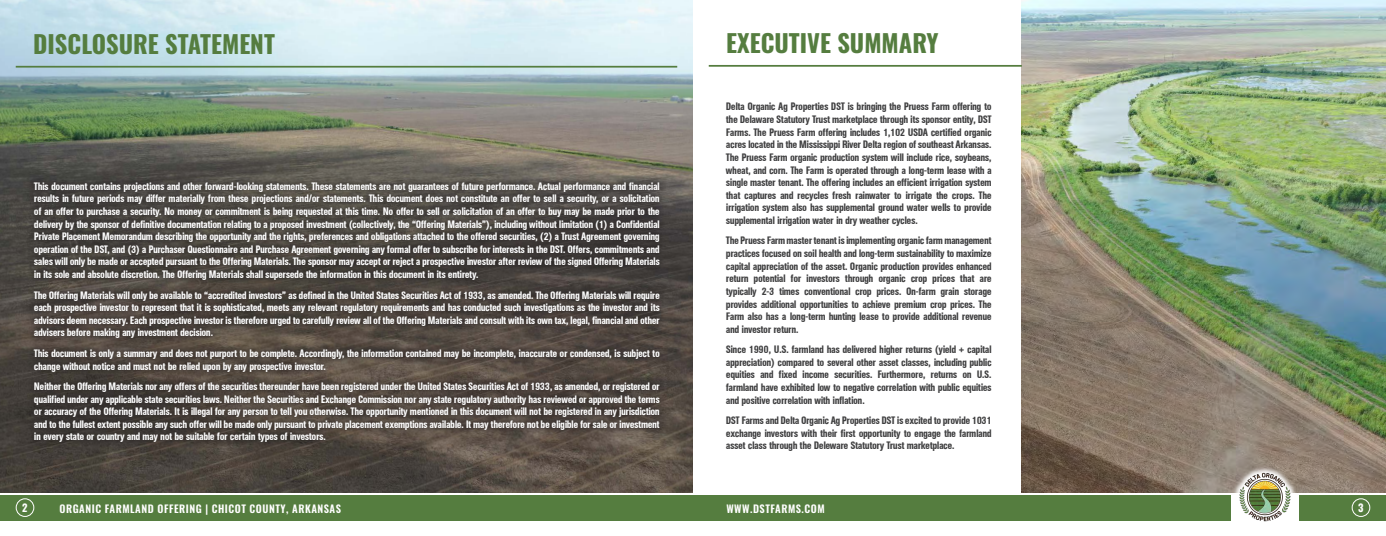
<style>
.page{position:relative;width:1386px;height:536px;background:#fff}
.page>*{position:absolute;margin:0;border:0;box-sizing:border-box;transform-origin:0 0}
.t1{font:700 24.5px "Oswald";color:#557d3f}
.t2{font:10.5px/12.6px "Agent Con Med DB Normal";color:#fff;text-align:justify}
.t3{font:10.5px/12.6px "Agent Con Med DB Normal";color:#3e3e3f;text-align:justify}
.t4{font:600 10.5px "Oswald";letter-spacing:.05em;color:#fff}
.t5{font:700 10.5px "Oswald";color:#fff}
</style>
<div class="page">
<div style="left:1299px;top:495px;width:87px;height:25px;background:#557d3f"></div>
<div style="left:685px;top:495px;width:545px;height:25px;background:#557d3f"></div>
<div style="left:1352px;top:498px;width:18px;height:18px;border:1px solid #fff;border-radius:50%"></div>
<div style="left:0;top:495px;width:701px;height:25px;background:#557d3f"></div>
<div style="left:16px;top:498px;width:18px;height:18px;border:1px solid #fff;border-radius:50%"></div>
<img style="left:1022px;top:0;width:364px;height:492px">
<img style="left:0;top:0;width:693px;height:492px">
<hr style="left:16px;top:66px;width:661px;height:2px;background:#557d3f">
<hr style="left:709px;top:65px;width:313px;height:2px;background:#557d3f">
<svg style="left:1232px;top:465px;width:66px;height:28px"></svg>
<img style="left:1238px;top:471px;width:54px;height:51px">
<div style="left:27px;top:175px;width:640px;height:274px;background:#231f20;opacity:.75"></div>
<p class="t1" style="left:33px;top:31px;width:243px">DISCLOSURE STATEMENT</p>
<p class="t1" style="left:726px;top:30px;width:214px">EXECUTIVE SUMMARY</p>
<p class="t2" style="left:34px;top:180px;width:627px">This document contains projections and other forward-looking statements. These statements are not guarantees of future performance. Actual performance and financial results in future periods may differ materially from these projections and/or statements. This document does not constitute an offer to sell a security, or a solicitation of an offer to purchase a security. No money or commitment is being requested at this time. No offer to sell or solicitation of an offer to buy may be made prior to the delivery by the sponsor of definitive documentation relating to a proposed investment (collectively, the “Offering Materials”), including without limitation (1) a Confidential Private Placement Memorandum describing the opportunity and the rights, preferences and obligations attached to the offered securities, (2) a Trust Agreement governing operation of the DST, and (3) a Purchaser Questionnaire and Purchase Agreement governing any formal offer to subscribe for interests in the DST. Offers, commitments and sales will only be made or accepted pursuant to the Offering Materials. The sponsor may accept or reject a prospective investor after review of the signed Offering Materials in its sole and absolute discretion. The Offering Materials shall supersede the information in this document in its entirety.</p>
<p class="t2" style="left:34px;top:288px;width:627px">The Offering Materials will only be available to “accredited investors” as defined in the United States Securities Act of 1933, as amended. The Offering Materials will require each prospective investor to represent that it is sophisticated, meets any relevant regulatory requirements and has conducted such investigations as the investor and its advisors deem necessary. Each prospective investor is therefore urged to carefully review all of the Offering Materials and consult with its own tax, legal, financial and other advisers before making any investment decision.</p>
<p class="t2" style="left:34px;top:347px;width:627px">This document is only a summary and does not purport to be complete. Accordingly, the information contained may be incomplete, inaccurate or condensed, is subject to change without notice and must not be relied upon by any prospective investor.</p>
<p class="t2" style="left:34px;top:380px;width:627px">Neither the Offering Materials nor any offers of the securities thereunder have been registered under the United States Securities Act of 1933, as amended, or registered or qualified under any applicable state securities laws. Neither the Securities and Exchange Commission nor any state regulatory authority has reviewed or approved the terms or accuracy of the Offering Materials. It is illegal for any person to tell you otherwise. The opportunity mentioned in this document will not be registered in any jurisdiction and to the fullest extent possible any such offer will be made only pursuant to private placement exemptions available. It may therefore not be eligible for sale or investment in every state or country and may not be suitable for certain types of investors.</p>
<p class="t3" style="left:726px;top:100px;width:267px">Delta Organic Ag Properties DST is bringing the Pruess Farm offering to the Delaware Statutory Trust marketplace through its sponsor entity, DST Farms. The Pruess Farm offering includes 1,102 USDA certified organic acres located in the Mississippi River Delta region of southeast Arkansas.<br>The Pruess Farm organic production system will include rice, soybeans, wheat, and corn. The Farm is operated through a long-term lease with a single master tenant. The offering includes an efficient irrigation system that captures and recycles fresh rainwater to irrigate the crops. The irrigation system also has supplemental ground water wells to provide supplemental irrigation water in dry weather cycles.</p>
<p class="t3" style="left:726px;top:234px;width:267px">The Pruess Farm master tenant is implementing organic farm management practices focused on soil health and long-term sustainability to maximize capital appreciation of the asset. Organic production provides enhanced return potential for investors through organic crop prices that are typically 2-3 times conventional crop prices. On-farm grain storage provides additional opportunities to achieve premium crop prices. The Farm also has a long-term hunting lease to provide additional revenue and investor return.</p>
<p class="t3" style="left:726px;top:343px;width:267px">Since 1990, U.S. farmland has delivered higher returns (yield + capital appreciation) compared to several other asset classes, including public equities and fixed income securities. Furthermore, returns on U.S. farmland have exhibited low to negative correlation with public equities and positive correlation with inflation.</p>
<p class="t3" style="left:726px;top:414px;width:267px">DST Farms and Delta Organic Ag Properties DST is excited to provide 1031 exchange investors with their first opportunity to engage the farmland asset class through the Deleware Statutory Trust marketplace.</p>
<p class="t5" style="left:22px;top:502px;width:7px">2</p>
<p class="t4" style="left:60px;top:503px;width:283px">ORGANIC FARMLAND OFFERING | CHICOT COUNTY, ARKANSAS</p>
<p class="t4" style="left:726px;top:503px;width:100px">WWW.DSTFARMS.COM</p>
<p class="t5" style="left:1358px;top:502px;width:7px">3</p>
</div>
